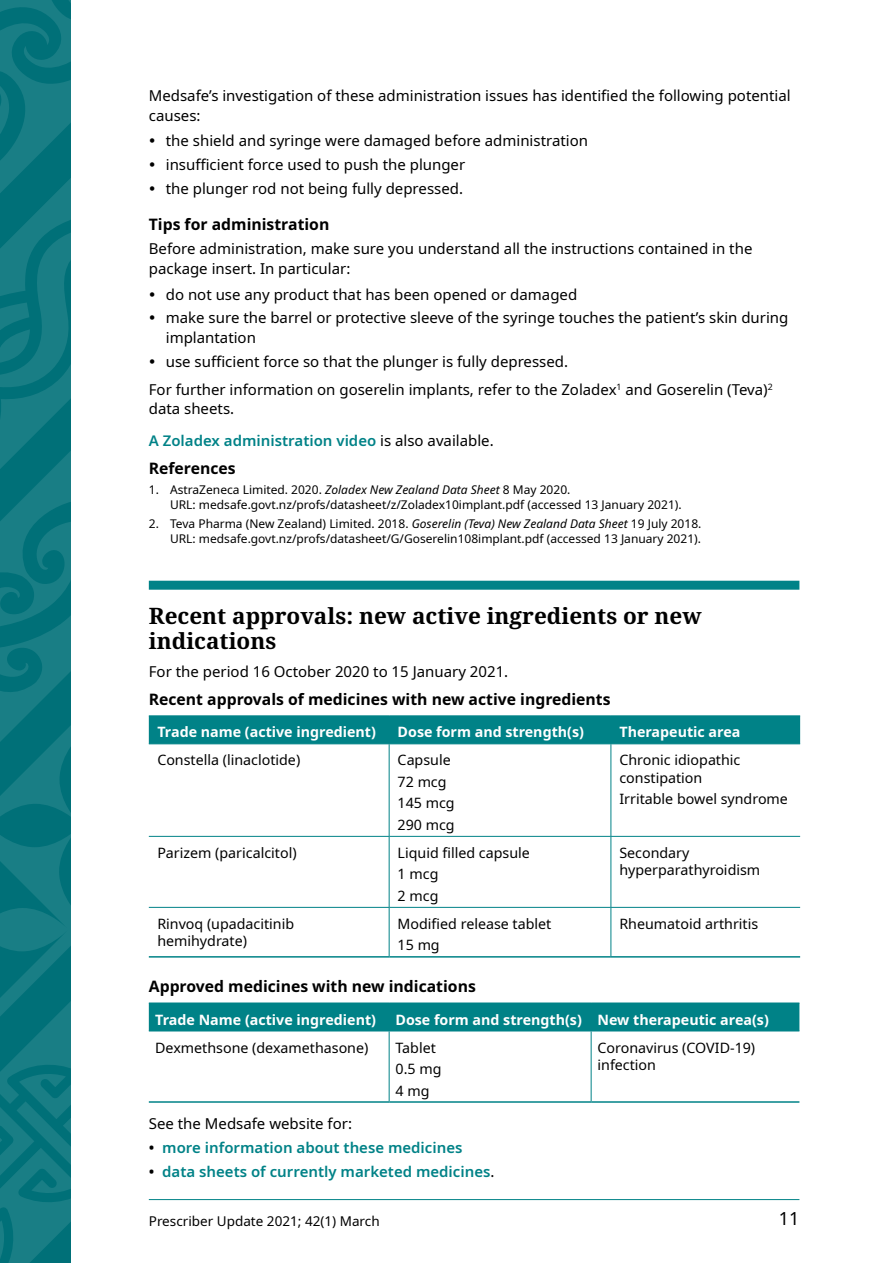
<style>
.page{position:relative;width:893px;height:1263px;background:#fff}
.page>*{position:absolute;margin:0;border:0;box-sizing:border-box;transform-origin:0 0}
.Main_Heading{font:700 22.5px/25.5px "Noto Serif";color:#000}
.t1{font:18px "Noto Sans";color:#000}
.Small_head{font:700 15.75px "Noto Sans";color:#000}
.Reference_head{font:700 15.75px "Noto Sans";color:#000}
.Body_text{font:15px/19.5px "Noto Sans";color:#000}
.Body_text-2{font:600 15px "Noto Sans";color:#008287}
.Table_text{font:14.25px/17.2px "Noto Sans";color:#000}
.Table_text-2{font:700 14.25px "Noto Sans";color:#fff}
.t2{font:13.5px "Noto Sans";color:#000}
.References_last{font:12px/15px "Noto Sans";color:#000;text-align:right}
.References{font:12px/15px "Noto Sans";color:#000}
.s1{font-weight:400;color:#000}
.s2{font-style:italic}
.s3{color:#000}
</style>
<div class="page">
<hr style="left:149px;top:1199px;width:650px;height:1px;background:#008287">
<svg style="left:0;top:1162px;width:70px;height:101px;background:#107880"></svg>
<svg style="left:0;top:1133px;width:70px;height:29px;background:#0e777f"></svg>
<svg style="left:0;top:0;width:70px;height:1133px;background:#0d777e"></svg>
<div style="left:149px;top:581px;width:650px;height:9px;background:#008287"></div>
<hr style="left:149px;top:715px;width:240px;height:1px;background:#008287">
<hr style="left:389px;top:715px;width:222px;height:1px;background:#008287">
<hr style="left:611px;top:715px;width:189px;height:1px;background:#008287">
<div style="left:149px;top:716px;width:651px;height:27px;background:#008287"></div>
<hr style="left:149px;top:743px;width:240px;height:1px;background:#008287">
<hr style="left:389px;top:743px;width:222px;height:1px;background:#008287">
<hr style="left:389px;top:744px;width:1px;height:92px;background:#008287">
<hr style="left:611px;top:743px;width:189px;height:1px;background:#008287">
<hr style="left:610px;top:744px;width:1px;height:92px;background:#008287">
<hr style="left:149px;top:836px;width:240px;height:1px;background:#008287">
<hr style="left:389px;top:836px;width:222px;height:1px;background:#008287">
<hr style="left:389px;top:837px;width:1px;height:70px;background:#008287">
<hr style="left:611px;top:836px;width:189px;height:1px;background:#008287">
<hr style="left:610px;top:837px;width:1px;height:70px;background:#008287">
<hr style="left:149px;top:907px;width:240px;height:1px;background:#008287">
<hr style="left:389px;top:907px;width:222px;height:1px;background:#008287">
<hr style="left:389px;top:908px;width:1px;height:48px;background:#008287">
<hr style="left:611px;top:907px;width:189px;height:1px;background:#008287">
<hr style="left:610px;top:908px;width:1px;height:48px;background:#008287">
<hr style="left:149px;top:956px;width:240px;height:1px;background:#008287">
<hr style="left:389px;top:956px;width:222px;height:1px;background:#008287">
<hr style="left:611px;top:956px;width:189px;height:1px;background:#008287">
<div style="left:149px;top:1003px;width:650px;height:27px;background:#008287"></div>
<hr style="left:149px;top:1030px;width:240px;height:1px;background:#008287">
<hr style="left:389px;top:1030px;width:202px;height:1px;background:#008287">
<hr style="left:389px;top:1031px;width:1px;height:70px;background:#008287">
<hr style="left:591px;top:1030px;width:208px;height:1px;background:#008287">
<hr style="left:591px;top:1031px;width:1px;height:70px;background:#008287">
<hr style="left:149px;top:1101px;width:240px;height:2px;background:#008287">
<hr style="left:389px;top:1101px;width:202px;height:2px;background:#008287">
<hr style="left:591px;top:1101px;width:208px;height:2px;background:#008287">
<p class="Body_text" style="left:149px;top:86px;width:643px">Medsafe’s investigation of these administration issues has identified the following potential causes:</p>
<p class="Body_text" style="left:149px;top:132px;width:441px">• the shield and syringe were damaged before administration</p>
<p class="Body_text" style="left:149px;top:155px;width:318px">• insufficient force used to push the plunger</p>
<p class="Body_text" style="left:149px;top:179px;width:316px">• the plunger rod not being fully depressed.</p>
<p class="Small_head" style="left:149px;top:214px;width:182px">Tips for administration</p>
<p class="Body_text" style="left:149px;top:239px;width:605px">Before administration, make sure you understand all the instructions contained in the package insert. In particular:</p>
<p class="Body_text" style="left:149px;top:285px;width:430px">• do not use any product that has been opened or damaged</p>
<p class="Body_text" style="left:166px;top:309px;width:624px;text-indent:-17px">• make sure the barrel or protective sleeve of the syringe touches the patient’s skin during implantation</p>
<p class="Body_text" style="left:149px;top:352px;width:421px">• use sufficient force so that the plunger is fully depressed.</p>
<p class="Body_text" style="left:149px;top:380px;width:625px">For further information on goserelin implants, refer to the Zoladex<sup>1</sup> and Goserelin (Teva)<sup>2 </sup>data sheets.</p>
<p class="Body_text-2" style="left:149px;top:430px;width:346px">A Zoladex administration video <span class="s1">is also available.</span></p>
<p class="Reference_head" style="left:149px;top:458px;width:88px">References</p>
<p class="References" style="left:170px;top:482px;width:513px;text-indent:-21px">1. AstraZeneca Limited. 2020. <span class="s2">Zoladex New Zealand Data Sheet</span> 8 May 2020.<br>URL: medsafe.govt.nz/profs/datasheet/z/Zoladex10implant.pdf (accessed 13 January 2021).</p>
<p class="References_last" style="left:149px;top:516px;width:554px">2. Teva Pharma (New Zealand) Limited. 2018. <span class="s2">Goserelin (Teva) New Zealand Data Sheet</span> 19 July 2018.<br>URL: medsafe.govt.nz/profs/datasheet/G/Goserelin108implant.pdf (accessed 13 January 2021).</p>
<p class="Main_Heading" style="left:149px;top:603px;width:554px">Recent approvals: new active ingredients or new indications</p>
<p class="Body_text" style="left:149px;top:662px;width:361px">For the period 16 October 2020 to 15 January 2021.</p>
<p class="Small_head" style="left:149px;top:688px;width:463px">Recent approvals of medicines with new active ingredients</p>
<p class="Table_text-2" style="left:157px;top:722px;width:220px">Trade name (active ingredient)</p>
<p class="Table_text-2" style="left:398px;top:722px;width:188px">Dose form and strength(s)</p>
<p class="Table_text-2" style="left:619px;top:722px;width:123px">Therapeutic area</p>
<p class="Table_text" style="left:157px;top:752px;width:144px">Constella (linaclotide)</p>
<p class="Table_text" style="left:398px;top:752px;width:55px">Capsule</p>
<p class="Table_text" style="left:398px;top:773px;width:50px">72 mcg</p>
<p class="Table_text" style="left:398px;top:795px;width:59px">145 mcg</p>
<p class="Table_text" style="left:398px;top:816px;width:59px">290 mcg</p>
<p class="Table_text" style="left:619px;top:752px;width:123px">Chronic idiopathic constipation</p>
<p class="Table_text" style="left:619px;top:791px;width:170px">Irritable bowel syndrome</p>
<p class="Table_text" style="left:157px;top:844px;width:141px">Parizem (paricalcitol)</p>
<p class="Table_text" style="left:398px;top:844px;width:134px">Liquid filled capsule</p>
<p class="Table_text" style="left:398px;top:866px;width:42px">1 mcg</p>
<p class="Table_text" style="left:398px;top:887px;width:42px">2 mcg</p>
<p class="Table_text" style="left:157px;top:915px;width:138px">Rinvoq (upadacitinib hemihydrate)</p>
<p class="Table_text" style="left:398px;top:915px;width:155px">Modified release tablet</p>
<p class="Table_text" style="left:398px;top:937px;width:44px">15 mg</p>
<p class="Table_text" style="left:619px;top:844px;width:142px">Secondary hyperparathyroidism</p>
<p class="Table_text" style="left:619px;top:915px;width:140px">Rheumatoid arthritis</p>
<p class="Small_head" style="left:149px;top:975px;width:329px">Approved medicines with new indications</p>
<p class="Table_text-2" style="left:155px;top:1009px;width:222px">Trade Name (active ingredient)</p>
<p class="Table_text-2" style="left:395px;top:1009px;width:188px">Dose form and strength(s)</p>
<p class="Table_text-2" style="left:597px;top:1009px;width:173px">New therapeutic area(s)</p>
<p class="Table_text" style="left:155px;top:1039px;width:215px">Dexmethsone (dexamethasone)</p>
<p class="Table_text" style="left:395px;top:1039px;width:42px">Tablet</p>
<p class="Table_text" style="left:395px;top:1061px;width:47px">0.5 mg</p>
<p class="Table_text" style="left:395px;top:1082px;width:35px">4 mg</p>
<p class="Table_text" style="left:597px;top:1039px;width:159px">Coronavirus (COVID-19) infection</p>
<p class="Body_text" style="left:149px;top:1114px;width:205px">See the Medsafe website for:</p>
<p class="Body_text-2" style="left:149px;top:1137px;width:315px"><span class="s3">•</span> more information about these medicines</p>
<p class="Body_text-2" style="left:149px;top:1160px;width:347px"><span class="s3">•</span> data sheets of currently marketed medicines<span class="s1">.</span></p>
<p class="t2" style="left:149px;top:1212px;width:232px">Prescriber Update 2021; 42(1) March</p>
<p class="t1" style="left:779px;top:1206px;width:22px">11</p>
</div>
